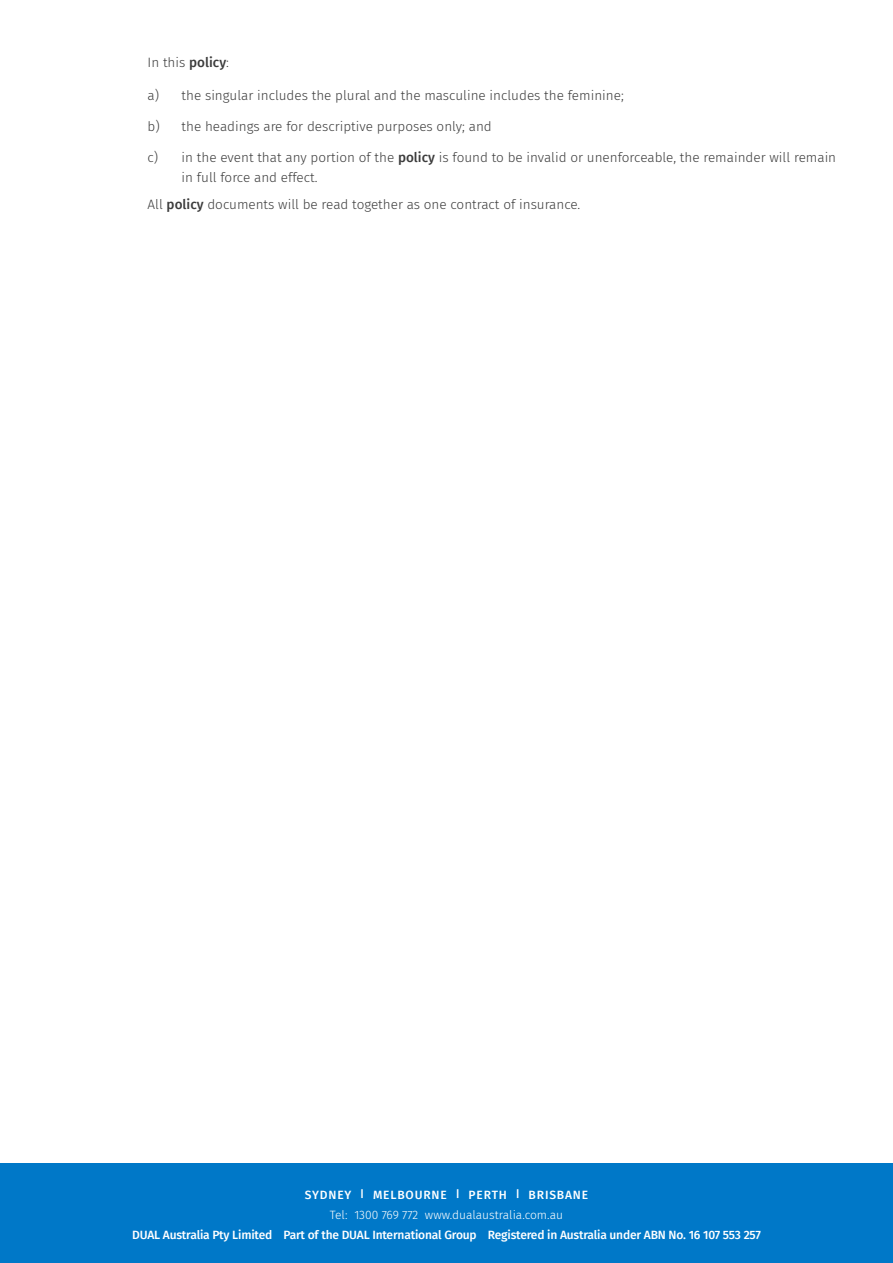
<style>
.page{position:relative;width:893px;height:1263px;background:#fff}
.page>*{position:absolute;margin:0;border:0;box-sizing:border-box;transform-origin:0 0}
.a__LIST{font:300 13.5px/20.2px "Fira Sans";color:#3c3c3c}
.Body{font:300 13.5px "Fira Sans";color:#3c3c3c}
.Body-2{font:500 12px "Fira Sans";letter-spacing:-.015em;color:#fff}
.Body-3{font:300 12px "Fira Sans";color:#fff}
.Body-4{font:500 12px "Fira Sans";letter-spacing:.07em;color:#fff}
.s1{font-weight:500}
.s2{font-size:9.6px}
</style>
<div class="page">
<div style="left:0;top:1163px;width:893px;height:100px;background:#0078c8"></div>
<p class="Body" style="left:148px;top:53px;width:83px">In this <span class="s1">policy</span>:</p>
<p class="a__LIST" style="left:148px;top:85px;width:478px">a) the singular includes the plural and the masculine includes the feminine;</p>
<p class="a__LIST" style="left:148px;top:116px;width:346px">b) the headings are for descriptive purposes only; and</p>
<p class="a__LIST" style="left:182px;top:147px;width:656px;text-indent:-34px">c) in the event that any portion of the <span class="s1">policy</span> is found to be invalid or unenforceable, the remainder will remain in full force and effect.</p>
<p class="Body" style="left:148px;top:195px;width:434px">All <span class="s1">policy</span> documents will be read together as one contract of insurance.</p>
<p class="Body-4" style="left:305px;top:1185px;width:285px">SYDNEY <span class="s2">|</span> MELBOURNE <span class="s2">|</span> PERTH <span class="s2">|</span> BRISBANE</p>
<p class="Body-3" style="left:330px;top:1206px;width:235px">Tel: 1300 769 772 www.dualaustralia.com.au</p>
<p class="Body-2" style="left:132px;top:1225px;width:630px">DUAL Australia Pty Limited Part of the DUAL International Group Registered in Australia under ABN No. 16 107 553 257</p>
</div>
